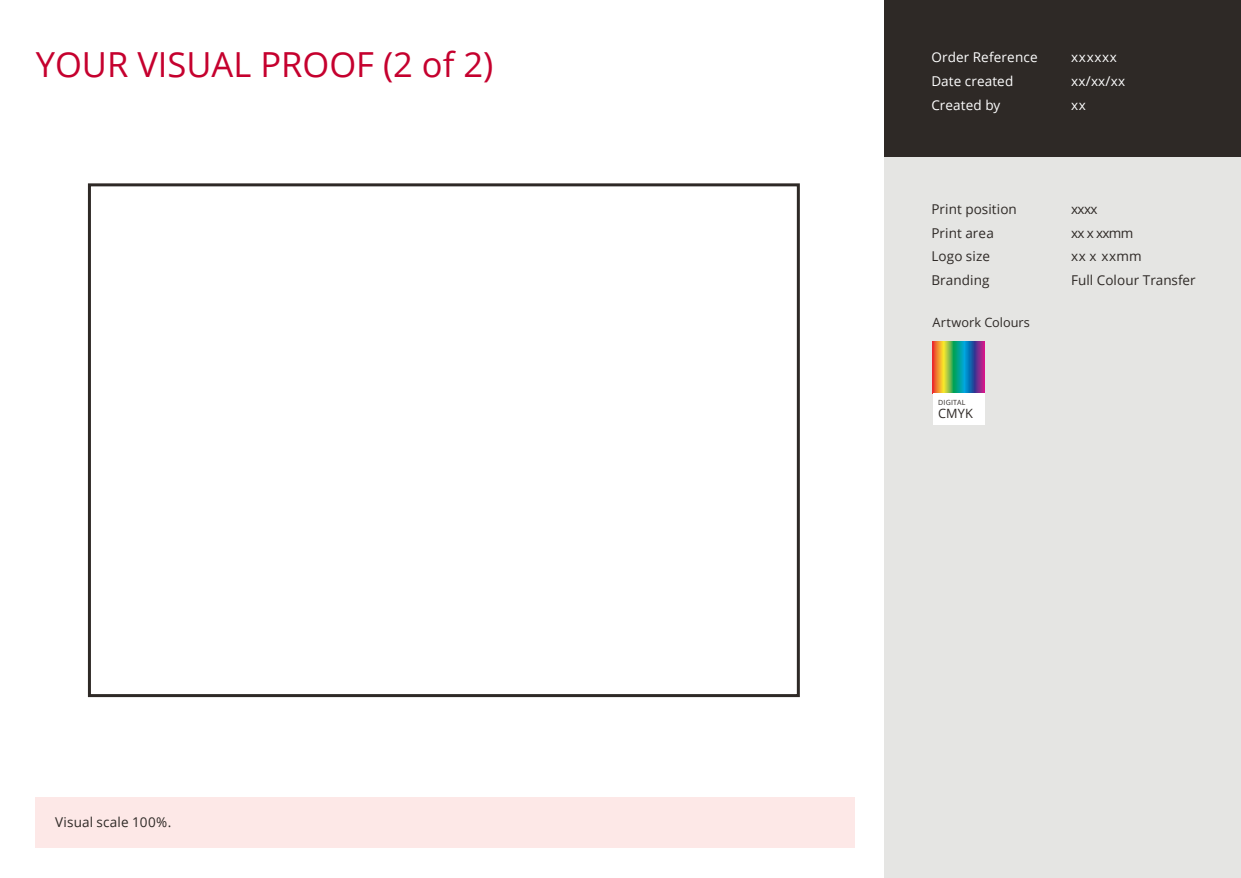
<style>
.page{position:relative;width:1241px;height:878px;background:#fff}
.page>*{position:absolute;margin:0;border:0;box-sizing:border-box;transform-origin:0 0}
.t1{font:34.5px "Open Sans";color:#c5002e}
.t2{font:13.5px/23.7px "Open Sans";letter-spacing:.005em;color:#2e2926}
.t3{font:13.5px/24px "Open Sans";letter-spacing:.01em;color:#fff}
.t4{font:13.5px/24px "Open Sans";letter-spacing:.05em;color:#fff}
.t5{font:700 12.8px "Open Sans";color:#2e2926}
.t6{font:700 7.1px "Open Sans";letter-spacing:.025em;color:#2e2926}
</style>
<div class="page">
<div style="left:36px;top:797px;width:818px;height:50px;background:#fde8e7"></div>
<div style="left:884px;top:0;width:357px;height:157px;background:#2e2926"></div>
<div style="left:884px;top:157px;width:357px;height:720px;background:#e5e5e3"></div>
<div style="left:88px;top:183px;width:712px;height:513px;border:3px solid #2e2926"></div>
<svg style="left:932px;top:341px;width:52px;height:52px"></svg>
<div style="left:932px;top:393px;width:52px;height:31px;background:#fff"></div>
<h1 class="t1" style="left:36px;top:41px;width:459px">YOUR VISUAL PROOF (2 of 2)</h1>
<p class="t3" style="left:931px;top:45px;width:108px">Order Reference<br>Date created<br>Created by</p>
<p class="t4" style="left:1071px;top:45px;width:56px">xxxxxx xx/xx/xx xx</p>
<p class="t2" style="left:931px;top:197px;width:87px">Print position</p>
<p class="t2" style="left:931px;top:244px;width:60px">Logo size<br>Branding</p>
<p class="t2" style="left:931px;top:220px;width:64px">Print area</p>
<p class="t5" style="left:932px;top:313px;width:99px">Artwork Colours</p>
<p class="t6" style="left:938px;top:397px;width:29px">DIGITAL</p>
<p class="t5" style="left:938px;top:404px;width:36px">CMYK</p>
<p class="t2" style="left:1071px;top:196px;width:28px">xxxx</p>
<p class="t2" style="left:1071px;top:220px;width:64px">xx x xxmm</p>
<p class="t2" style="left:1071px;top:244px;width:126px">xx x xxmm<br>Full Colour Transfer</p>
<p class="t2" style="left:55px;top:809px;width:118px">Visual scale 100%.</p>
</div>
